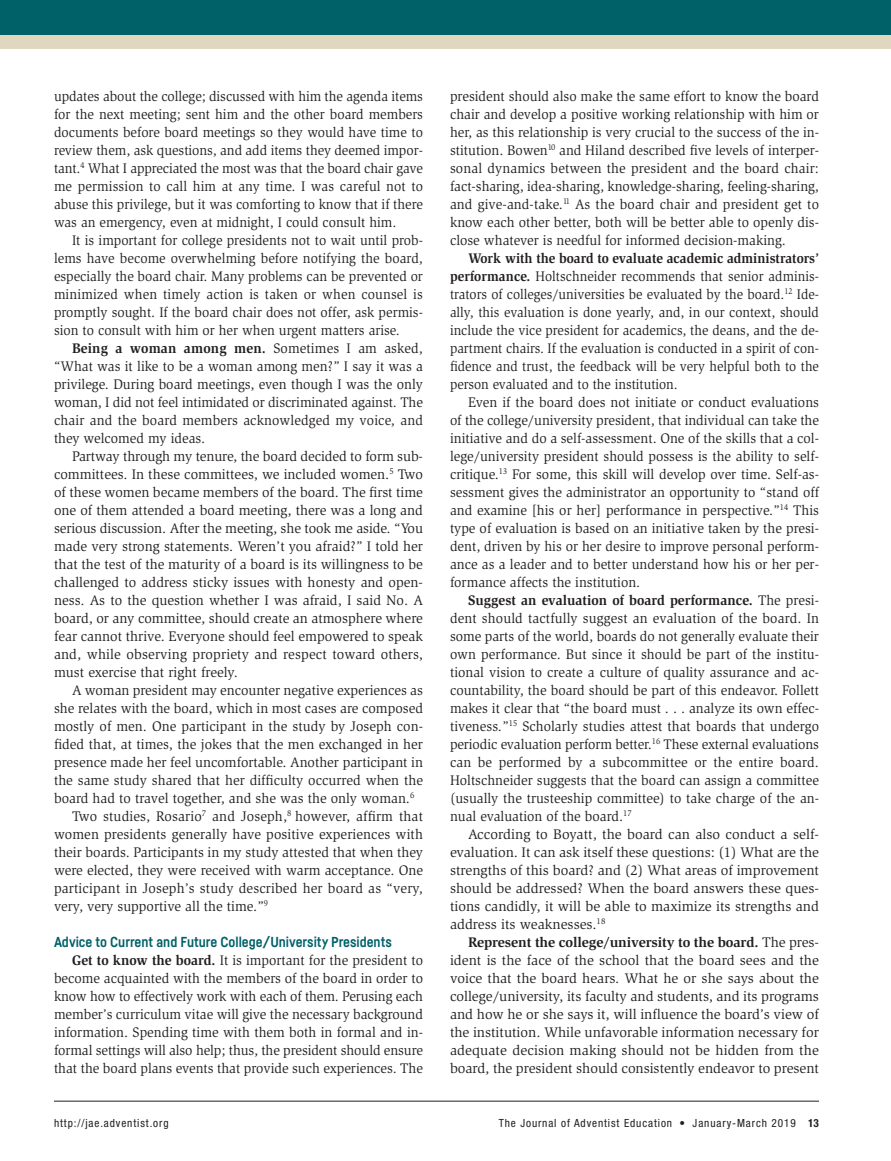
<style>
.page{position:relative;width:891px;height:1161px;background:#fff}
.page>*{position:absolute;margin:0;border:0;box-sizing:border-box;transform-origin:0 0}
.t1{font:14.25px/18px "Slimbach Std";color:#231f20;text-align:justify;scale:.96 1}
.t2{font:14.25px/18px "Slimbach Std";color:#231f20;text-align:justify}
.t3{font:14.25px/18px "Slimbach Std";color:#231f20;text-align:justify;scale:.95 1}
.t4{font:14.25px/18px "Slimbach Std";color:#231f20;text-align:justify;scale:.93 1}
.t5{font:700 14.25px "Fabrikat";color:#006169}
.t6{font:condensed 11.25px "Helvetica Neue";letter-spacing:.08em;color:#231f20}
.t7{font:700 condensed 11.25px "Helvetica Neue";color:#231f20}
.s1{font-weight:700}
</style>
<div class="page">
<hr style="left:54px;top:1101px;width:765px;height:1px;background:#231f20">
<div style="left:0;top:0;width:891px;height:49px;background:#006169"></div>
<div style="left:0;top:35px;width:891px;height:14px;background:#dfd8be"></div>
<p class="t3" style="left:54px;top:88px;width:390px">updates about the college; discussed with him the agenda items for the next meeting; sent him and the other board members documents before board meetings so they would have time to review them, ask questions, and add items they deemed impor&shy;tant.<sup>4</sup> What I appreciated the most was that the board chair gave me permission to call him at any time. I was careful not to abuse this privilege, but it was comforting to know that if there was an emergency, even at midnight, I could consult him.</p>
<p class="t3" style="left:54px;top:232px;width:390px;text-indent:18px">It is important for college presidents not to wait until prob&shy;lems have become overwhelming before notifying the board, especially the board chair. Many problems can be prevented or minimized when timely action is taken or when counsel is promptly sought. If the board chair does not offer, ask permis&shy;sion to consult with him or her when urgent matters arise.</p>
<p class="t1" style="left:54px;top:340px;width:386px;text-indent:18px"><span class="s1">Being a woman among men.</span> Sometimes I am asked, “What was it like to be a woman among men?” I say it was a privilege. During board meetings, even though I was the only woman, I did not feel intimidated or discriminated against. The chair and the board members acknowledged my voice, and they welcomed my ideas.</p>
<p class="t2" style="left:54px;top:448px;width:371px;text-indent:18px">Partway through my tenure, the board decided to form sub&shy;committees. In these committees, we included women.<sup>5</sup> Two of these women became members of the board. The first time one of them attended a board meeting, there was a long and serious discussion. After the meeting, she took me aside. “You made very strong statements. Weren’t you afraid?” I told her that the test of the maturity of a board is its willingness to be challenged to address sticky issues with honesty and open&shy;ness. As to the question whether I was afraid, I said No. A board, or any committee, should create an atmosphere where fear cannot thrive. Everyone should feel empowered to speak and, while observing propriety and respect toward others, must exercise that right freely.</p>
<p class="t2" style="left:54px;top:682px;width:371px;text-indent:18px">A woman president may encounter negative experiences as she relates with the board, which in most cases are composed mostly of men. One participant in the study by Joseph con&shy;fided that, at times, the jokes that the men exchanged in her presence made her feel uncomfortable. Another participant in the same study shared that her difficulty occurred when the board had to travel together, and she was the only woman.<sup>6</sup></p>
<p class="t2" style="left:54px;top:808px;width:371px;text-indent:18px">Two studies, Rosario<sup>7</sup> and Joseph,<sup>8</sup> however, affirm that women presidents generally have positive experiences with their boards. Participants in my study attested that when they were elected, they were received with warm acceptance. One participant in Joseph’s study described her board as “very, very, very supportive all the time.”<sup>9</sup></p>
<p class="t5" style="left:54px;top:936px;width:339px">Advice to Current and Future College/University Presidents</p>
<p class="t1" style="left:54px;top:952px;width:386px;text-indent:18px"><span class="s1">Get to know the board.</span> It is important for the president to become acquainted with the members of the board in order to know how to effectively work with each of them. Perusing each member’s curriculum vitae will give the necessary background information. Spending time with them both in formal and in&shy;formal settings will also help; thus, the president should ensure that the board plans events that provide such experiences. The</p>
<p class="t1" style="left:450px;top:88px;width:386px">president should also make the same effort to know the board chair and develop a positive working relationship with him or her, as this relationship is very crucial to the success of the in&shy;stitution. Bowen<sup>10</sup> and Hiland described five levels of interper&shy;sonal dynamics between the president and the board chair: fact-sharing, idea-sharing, knowledge-sharing, feeling-sharing, and give-and-take.<sup>11</sup> As the board chair and president get to know each other better, both will be better able to openly dis&shy;close whatever is needful for informed decision-making.</p>
<p class="t4" style="left:450px;top:250px;width:398px;text-indent:18px"><span class="s1">Work with the board to evaluate academic administrators’ performance.</span> Holtschneider recommends that senior adminis&shy;trators of colleges/universities be evaluated by the board.<sup>12</sup> Ide&shy;ally, this evaluation is done yearly, and, in our context, should include the vice president for academics, the deans, and the de&shy;partment chairs. If the evaluation is conducted in a spirit of con&shy;fidence and trust, the feedback will be very helpful both to the person evaluated and to the institution.</p>
<p class="t1" style="left:450px;top:394px;width:386px;text-indent:18px">Even if the board does not initiate or conduct evaluations of the college/university president, that individual can take the initiative and do a self-assessment. One of the skills that a col&shy;lege/university president should possess is the ability to self&shy;critique.<sup>13</sup> For some, this skill will develop over time. Self-as&shy;sessment gives the administrator an opportunity to “stand off and examine [his or her] performance in perspective.”<sup>14</sup> This type of evaluation is based on an initiative taken by the presi&shy;dent, driven by his or her desire to improve personal perform&shy;ance as a leader and to better understand how his or her per&shy;formance affects the institution.</p>
<p class="t1" style="left:450px;top:592px;width:386px;text-indent:18px"><span class="s1">Suggest an evaluation of board performance.</span> The presi&shy;dent should tactfully suggest an evaluation of the board. In some parts of the world, boards do not generally evaluate their own performance. But since it should be part of the institu&shy;tional vision to create a culture of quality assurance and ac&shy;countability, the board should be part of this endeavor. Follett makes it clear that “the board must . . . analyze its own effec&shy;tiveness.”<sup>15</sup> Scholarly studies attest that boards that undergo periodic evaluation perform better.<sup>16</sup> These external evaluations can be performed by a subcommittee or the entire board.<br>Holtschneider suggests that the board can assign a committee (usually the trusteeship committee) to take charge of the an&shy;nual evaluation of the board.<sup>17</sup></p>
<p class="t2" style="left:450px;top:826px;width:371px;text-indent:18px">According to Boyatt, the board can also conduct a self&shy;evaluation. It can ask itself these questions: (1) What are the strengths of this board? and (2) What areas of improvement should be addressed? When the board answers these ques&shy;tions candidly, it will be able to maximize its strengths and address its weaknesses.<sup>18</sup></p>
<p class="t2" style="left:450px;top:934px;width:371px;text-indent:18px"><span class="s1">Represent the college/university to the board.</span> The pres&shy;ident is the face of the school that the board sees and the voice that the board hears. What he or she says about the college/university, its faculty and students, and its programs and how he or she says it, will influence the board’s view of the institution. While unfavorable information necessary for adequate decision making should not be hidden from the board, the president should consistently endeavor to present</p>
<p class="t6" style="left:54px;top:1119px;width:116px">http://jae.adventist.org</p>
<p class="t6" style="left:499px;top:1119px;width:298px">The Journal of Adventist Education • January-March 2019</p>
<p class="t7" style="left:808px;top:1119px;width:12px">13</p>
</div>
